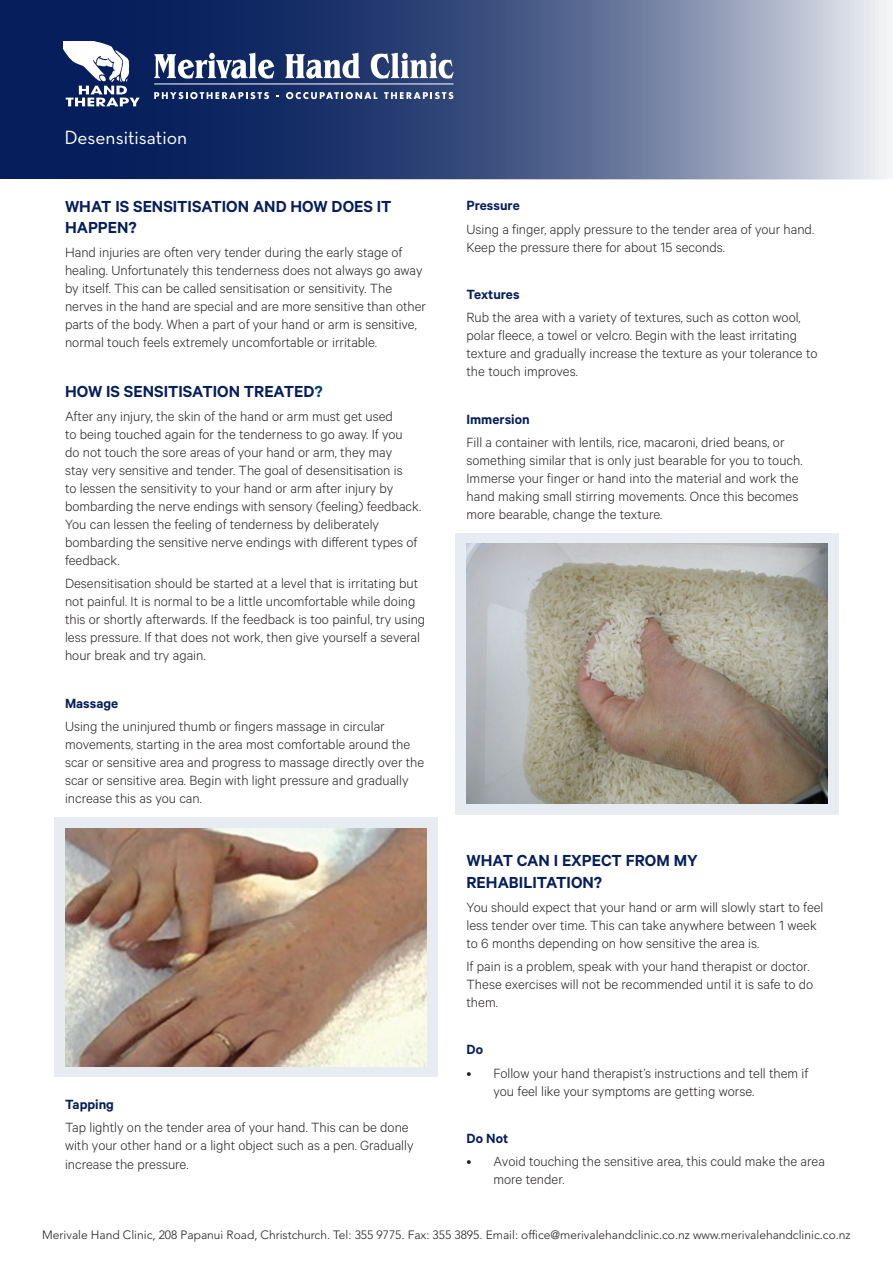
<style>
.page{position:relative;width:893px;height:1263px;background:#fff}
.page>*{position:absolute;margin:0;border:0;box-sizing:border-box;transform-origin:0 0}
.t1{font:19.5px "Neutra Text";color:#fff}
.t2{font:600 18px/21.6px "Calibre";color:#061f5c}
.t3{font:300 15px/18px "Calibre";color:#231f20}
.t4{font:600 15px "Calibre";color:#061f5c}
.t5{font:300 12px "Avenir";color:#231f20}
.s1{color:#00426f}
</style>
<div class="page">
<svg style="left:0;top:0;width:889px;height:180px"></svg>
<hr style="left:154px;top:84px;width:299px;height:1px;background:#fff">
<svg style="left:64px;top:41px;width:76px;height:65px"></svg>
<svg style="left:154px;top:92px;width:115px;height:7px"></svg>
<svg style="left:286px;top:92px;width:91px;height:7px"></svg>
<svg style="left:384px;top:92px;width:69px;height:7px"></svg>
<svg style="left:154px;top:53px;width:120px;height:26px"></svg>
<svg style="left:285px;top:53px;width:75px;height:26px"></svg>
<svg style="left:371px;top:53px;width:83px;height:26px"></svg>
<div style="left:54px;top:817px;width:383px;height:260px;background:#e6ecf1"></div>
<div style="left:455px;top:533px;width:384px;height:281px;background:#e6ecf1"></div>
<img style="left:466px;top:544px;width:362px;height:259px">
<img style="left:65px;top:828px;width:361px;height:238px">
<p class="t1" style="left:64px;top:125px;width:124px">Desensitisation</p>
<p class="t2" style="left:65px;top:195px;width:328px">WHAT IS SENSITISATION AND HOW DOES IT<br>HAPPEN?</p>
<p class="t3" style="left:65px;top:242px;width:363px">Hand injuries are often very tender during the early stage of healing. Unfortunately this tenderness does not always go away by itself. This can be called sensitisation or sensitivity. The nerves in the hand are special and are more sensitive than other parts of the body. When a part of your hand or arm is sensitive, normal touch feels extremely uncomfortable or irritable.</p>
<p class="t2" style="left:65px;top:380px;width:259px">HOW IS SENSITISATION TREATED<span class="s1">?</span></p>
<p class="t3" style="left:65px;top:407px;width:358px">After any injury, the skin of the hand or arm must get used<br>to being touched again for the tenderness to go away. If you<br>do not touch the sore areas of your hand or arm, they may<br>stay very sensitive and tender. The goal of desensitisation is<br>to lessen the sensitivity to your hand or arm after injury by bombarding the nerve endings with sensory (feeling) feedback.<br>You can lessen the feeling of tenderness by deliberately bombarding the sensitive nerve endings with different types of feedback.</p>
<p class="t3" style="left:65px;top:574px;width:362px">Desensitisation should be started at a level that is irritating but not painful. It is normal to be a little uncomfortable while doing this or shortly afterwards. If the feedback is too painful, try using less pressure. If that does not work, then give yourself a several hour break and try again.</p>
<p class="t4" style="left:65px;top:694px;width:55px">Massage</p>
<p class="t3" style="left:65px;top:717px;width:361px">Using the uninjured thumb or fingers massage in circular movements, starting in the area most comfortable around the scar or sensitive area and progress to massage directly over the scar or sensitive area. Begin with light pressure and gradually increase this as you can.</p>
<p class="t4" style="left:65px;top:1095px;width:51px">Tapping</p>
<p class="t3" style="left:65px;top:1118px;width:350px">Tap lightly on the tender area of your hand. This can be done with your other hand or a light object such as a pen. Gradually increase the pressure.</p>
<p class="t4" style="left:466px;top:197px;width:55px">Pressure</p>
<p class="t3" style="left:466px;top:220px;width:349px">Using a finger, apply pressure to the tender area of your hand.<br>Keep the pressure there for about 15 seconds.</p>
<p class="t4" style="left:466px;top:285px;width:55px">Textures</p>
<p class="t3" style="left:466px;top:308px;width:352px">Rub the area with a variety of textures, such as cotton wool, polar fleece, a towel or velcro. Begin with the least irritating texture and gradually increase the texture as your tolerance to the touch improves.</p>
<p class="t4" style="left:466px;top:410px;width:65px">Immersion</p>
<p class="t3" style="left:466px;top:433px;width:338px">Fill a container with lentils, rice, macaroni, dried beans, or something similar that is only just bearable for you to touch.<br>Immerse your finger or hand into the material and work the hand making small stirring movements. Once this becomes more bearable, change the texture.</p>
<p class="t2" style="left:466px;top:849px;width:233px">WHAT CAN I EXPECT FROM MY<br>REHABILITATION?</p>
<p class="t3" style="left:466px;top:897px;width:358px">You should expect that your hand or arm will slowly start to feel less tender over time. This can take anywhere between 1 week to 6 months depending on how sensitive the area is.</p>
<p class="t3" style="left:466px;top:957px;width:348px">If pain is a problem, speak with your hand therapist or doctor.<br>These exercises will not be recommended until it is safe to do them.</p>
<p class="t4" style="left:466px;top:1041px;width:18px">Do</p>
<p class="t3" style="left:493px;top:1063px;width:316px;text-indent:-27px">• Follow your hand therapist’s instructions and tell them if you feel like your symptoms are getting worse.</p>
<p class="t4" style="left:466px;top:1129px;width:43px">Do Not</p>
<p class="t3" style="left:493px;top:1152px;width:333px;text-indent:-27px">• Avoid touching the sensitive area, this could make the area more tender.</p>
<p class="t5" style="left:42px;top:1227px;width:810px">Merivale Hand Clinic, 208 Papanui Road, Christchurch. Tel: 355 9775. Fax: 355 3895. Email: office@merivalehandclinic.co.nz www.merivalehandclinic.co.nz</p>
</div>
